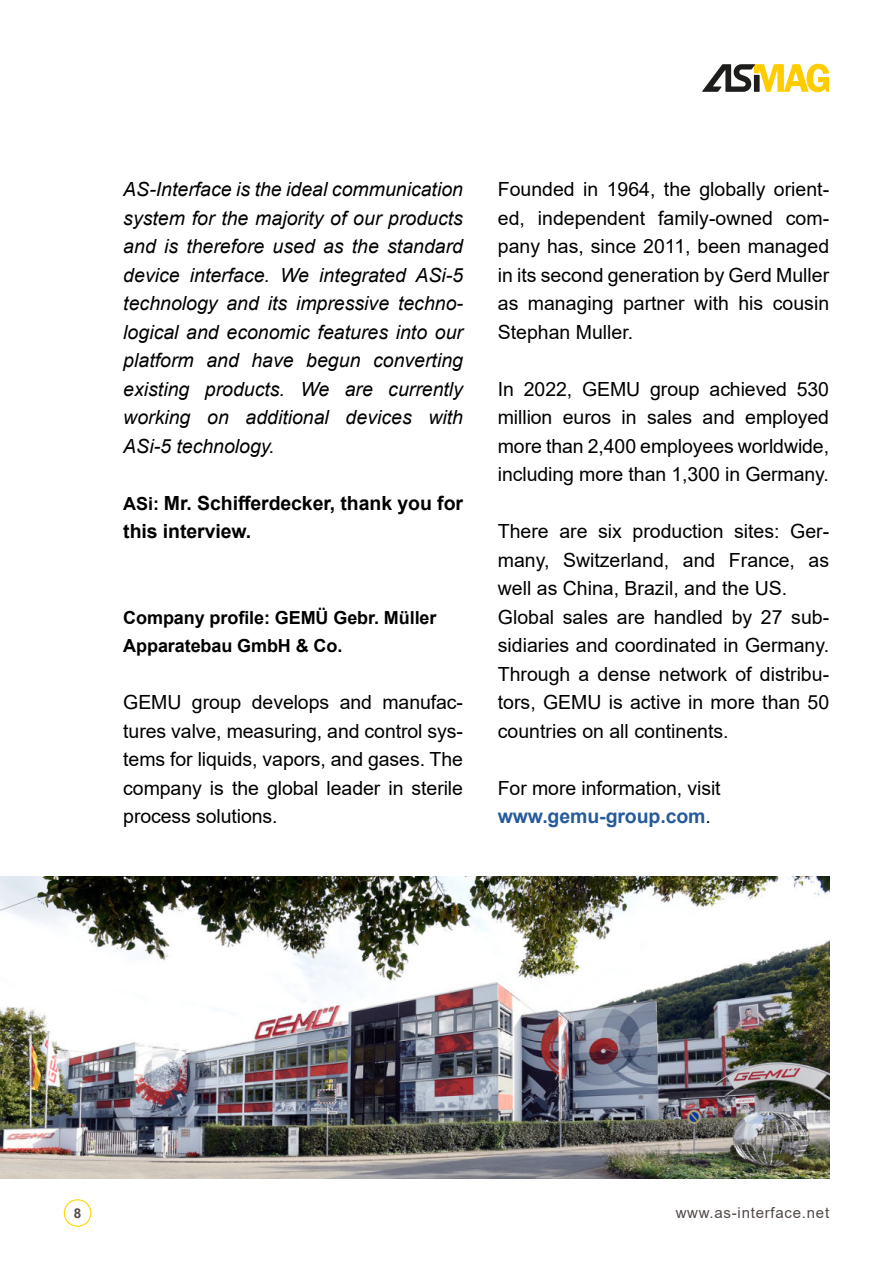
<style>
.page{position:relative;width:893px;height:1263px;background:#fff}
.page>*{position:absolute;margin:0;border:0;box-sizing:border-box;transform-origin:0 0}
.t1{font:19.5px/28.5px "Arial";color:#000;text-align:justify}
.t2{font:italic 19.5px/28.5px "Arial";color:#000;text-align:justify}
.t3{font:700 19.5px/28.5px "Arial";letter-spacing:-.005em;color:#000}
.t4{font:700 18px/28.5px "Arial";letter-spacing:-.005em;color:#000}
.t5{font:15px "Arial";letter-spacing:.05em;color:#514948}
.t6{font:700 13.5px "Arial";color:#514948}
.s1{font-size:18px}
.s2{font-weight:700;color:#265b9b}
</style>
<div class="page">
<svg style="left:702px;top:64px;width:127px;height:28px"></svg>
<div style="left:754px;top:75px;width:6px;height:17px;background:#1d1d1c"></div>
<div style="left:64px;top:1199px;width:27px;height:28px;border:1px solid #ffd500;border-radius:50%"></div>
<img style="left:0;top:876px;width:829px;height:303px">
<p class="t2" style="left:123px;top:176px;width:341px">AS-Interface is the ideal communication system for the majority of our products and is therefore used as the standard device interface. We integrated ASi-5 technology and its impressive techno&shy;logical and economic features into our platform and have begun converting existing products. We are currently working on additional devices with ASi-5 technology.</p>
<p class="t3" style="left:123px;top:489px;width:341px"><span class="s1">ASi:</span> Mr. Schifferdecker, thank you for this interview.</p>
<p class="t4" style="left:123px;top:603px;width:315px">Company profile: GEMÜ Gebr. Müller<br>Apparatebau GmbH &amp; Co.</p>
<p class="t1" style="left:123px;top:690px;width:341px">GEMU group develops and manufac&shy;tures valve, measuring, and control sys&shy;tems for liquids, vapors, and gases. The company is the global leader in sterile process solutions.</p>
<p class="t1" style="left:498px;top:177px;width:333px">Founded in 1964, the globally orient&shy;ed, independent family-owned com&shy;pany has, since 2011, been managed in its second generation by Gerd Muller as managing partner with his cousin Stephan Muller.</p>
<p class="t1" style="left:498px;top:377px;width:333px">In 2022, GEMU group achieved 530 million euros in sales and employed more than 2,400 employees worldwide, including more than 1,300 in Germany.</p>
<p class="t1" style="left:498px;top:519px;width:333px;text-align:left">There are six production sites: Ger&shy;many, Switzerland, and France, as well as China, Brazil, and the US.<br>Global sales are handled by 27 sub&shy;sidiaries and coordinated in Germany.<br>Through a dense network of distribu&shy;tors, GEMU is active in more than 50 countries on all continents.</p>
<p class="t1" style="left:498px;top:776px;width:224px">For more information, visit <span class="s2">www.gemu-group.com</span>.</p>
<p class="t6" style="left:74px;top:1208px;width:9px">8</p>
<p class="t5" style="left:676px;top:1203px;width:155px">www.as-interface.net</p>
</div>
